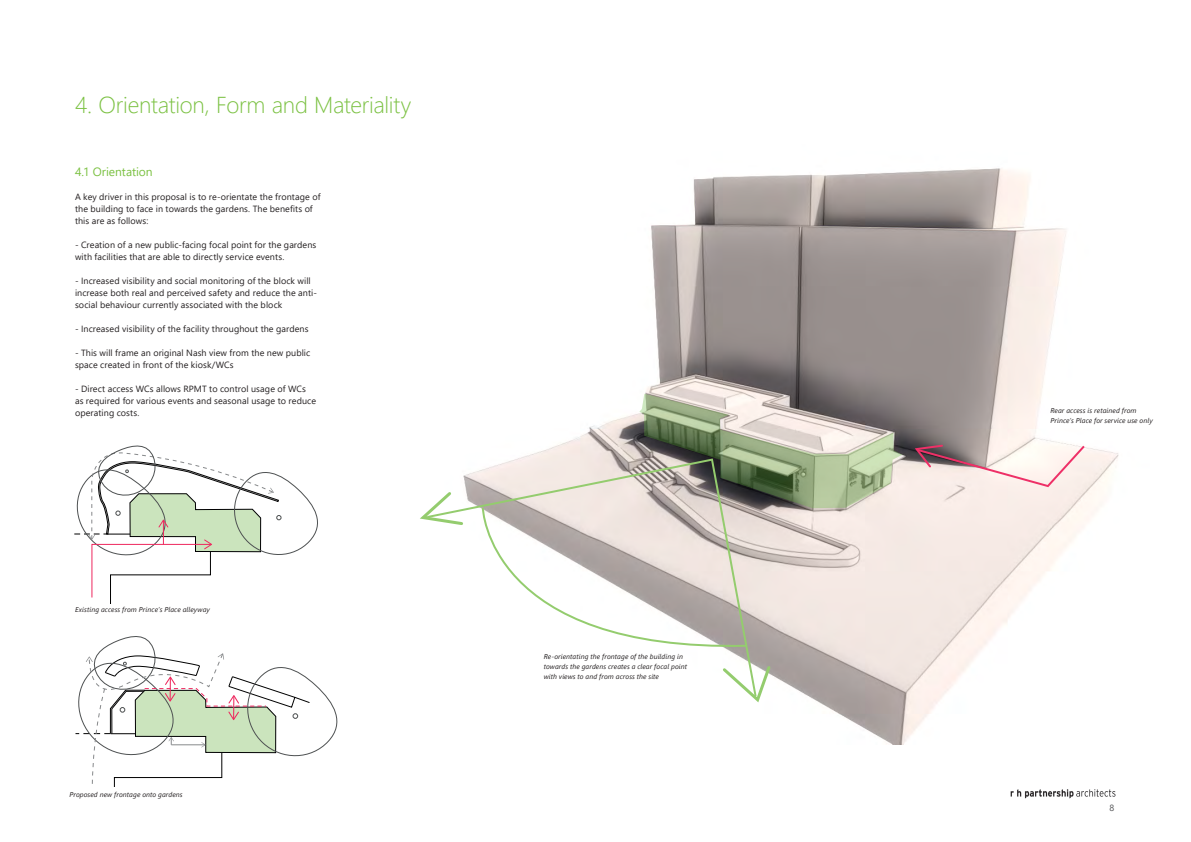
<style>
.page{position:relative;width:1191px;height:842px;background:#fff}
.page>*{position:absolute;margin:0;border:0;box-sizing:border-box;transform-origin:0 0}
.A_Heading{font:300 23px "Segoe UI";letter-spacing:-.01em;color:#7bc142}
.C_Heading{font:12px "Segoe UI";letter-spacing:-.005em;color:#7bc142}
.Main_Text{font:9px/12px "Segoe UI";letter-spacing:.01em;color:#231f20}
.t1{font:9px "Segoe UI";color:#57585a}
.t2{font:italic 7px/10px "Segoe UI";letter-spacing:.015em;color:#231f20}
</style>
<div class="page">
<img style="left:1010px;top:789px;width:106px;height:9px">
<svg style="left:74px;top:445px;width:244px;height:158px"></svg>
<svg style="left:75px;top:636px;width:262px;height:150px"></svg>
<img style="left:645px;top:168px;width:474px;height:576px">
<svg style="left:420px;top:394px;width:482px;height:311px"></svg>
<svg style="left:913px;top:443px;width:173px;height:45px"></svg>
<p class="A_Heading" style="left:75px;top:83px;width:338px">4. Orientation, Form and Materiality</p>
<p class="C_Heading" style="left:75px;top:160px;width:79px">4.1 Orientation</p>
<p class="Main_Text" style="left:75px;top:190px;width:247px">A key driver in this proposal is to re-orientate the frontage of the building to face in towards the gardens. The benefits of this are as follows:</p>
<p class="Main_Text" style="left:75px;top:238px;width:243px">- Creation of a new public-facing focal point for the gardens with facilities that are able to directly service events.</p>
<p class="Main_Text" style="left:75px;top:274px;width:243px">- Increased visibility and social monitoring of the block will increase both real and perceived safety and reduce the anti&shy;social behaviour currently associated with the block</p>
<p class="Main_Text" style="left:75px;top:322px;width:235px">- Increased visibility of the facility throughout the gardens</p>
<p class="Main_Text" style="left:75px;top:346px;width:237px">- This will frame an original Nash view from the new public space created in front of the kiosk/WCs</p>
<p class="Main_Text" style="left:75px;top:382px;width:242px">- Direct access WCs allows RPMT to control usage of WCs as required for various events and seasonal usage to reduce operating costs.</p>
<p class="t2" style="left:75px;top:603px;width:136px">Existing access from Prince’s Place alleyway</p>
<p class="t2" style="left:69px;top:789px;width:115px">Proposed new frontage onto gardens</p>
<p class="t2" style="left:544px;top:650px;width:145px">Re-orientating the frontage of the building in towards the gardens creates a clear focal point with views to and from across the site</p>
<p class="t2" style="left:1050px;top:405px;width:104px">Rear access is retained from<br>Prince’s Place for service use only</p>
<p class="t1" style="left:1109px;top:799px;width:6px">8</p>
</div>
